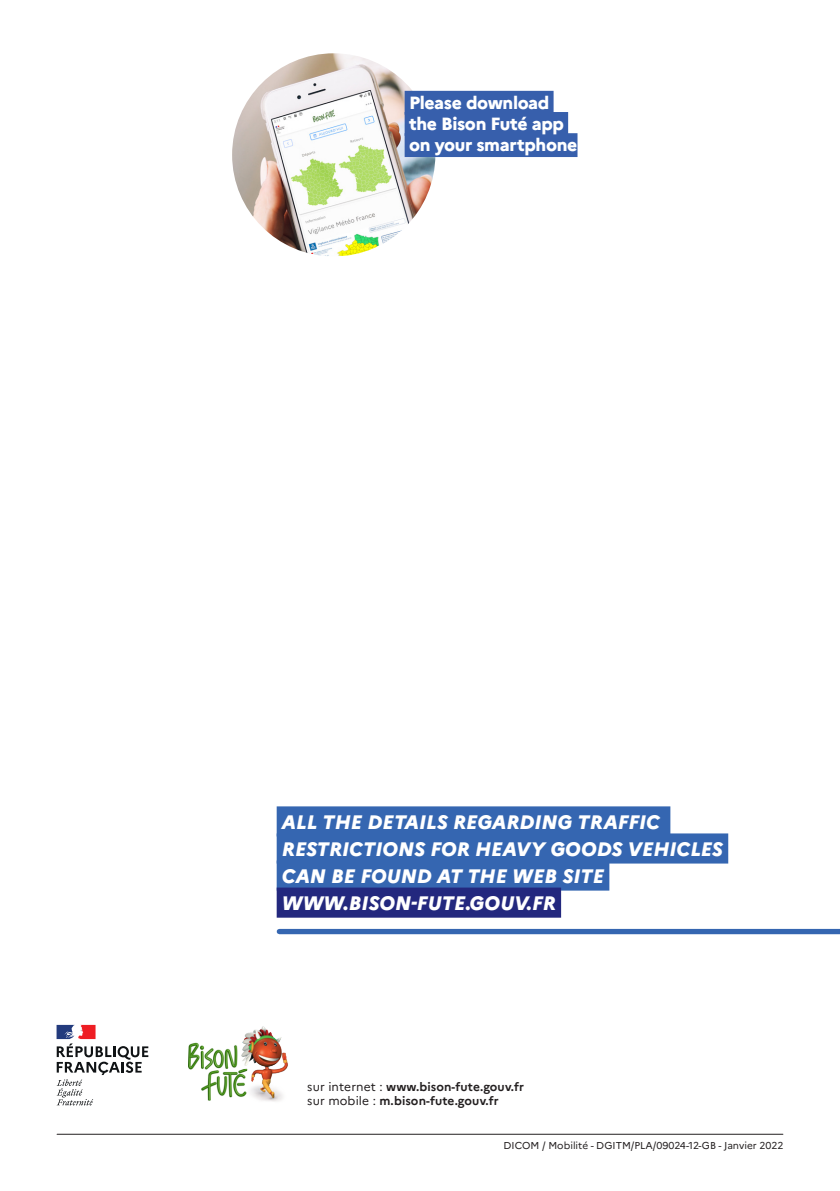
<style>
.page{position:relative;width:840px;height:1191px;background:#fff}
.page>*{position:absolute;margin:0;border:0;box-sizing:border-box;transform-origin:0 0}
.t1{font:italic 800 19.4px/27px "Marianne";color:#fff}
.TEXTE_COURANT{font:800 17.6px/21.2px "Marianne";letter-spacing:-.02em;color:#fff}
.t2{font:700 12px "Marianne";letter-spacing:.01em;color:#231f20}
.t3{font:10px "Marianne";color:#231f20}
.s1{font-weight:400}
</style>
<div class="page">
<div style="left:279px;top:929px;width:560px;height:5px;background:#3566b1"></div>
<div style="left:276px;top:806px;width:394px;height:30px;background:#3566b1"></div>
<div style="left:276px;top:833px;width:451px;height:30px;background:#3566b1"></div>
<div style="left:276px;top:860px;width:333px;height:30px;background:#3566b1"></div>
<div style="left:276px;top:887px;width:284px;height:30px;background:#23287e"></div>
<hr style="left:57px;top:1133px;width:725px;height:1px;background:#231f20">
<svg style="left:57px;top:1025px;width:91px;height:80px"></svg>
<img style="left:188px;top:1042px;width:50px;height:28px">
<img style="left:201px;top:1068px;width:37px;height:32px">
<img style="left:238px;top:1026px;width:50px;height:76px">
<img style="left:232px;top:53px;width:203px;height:203px;border-radius:102px">
<div style="left:404px;top:91px;width:149px;height:24px;background:#375fac"></div>
<div style="left:404px;top:112px;width:164px;height:24px;background:#375fac"></div>
<div style="left:404px;top:133px;width:173px;height:24px;background:#375fac"></div>
<p class="TEXTE_COURANT" style="left:409px;top:92px;width:170px">Please download the Bison Futé app on your smartphone</p>
<p class="t1" style="left:282px;top:808px;width:442px">ALL THE DETAILS REGARDING TRAFFIC<br>RESTRICTIONS FOR HEAVY GOODS VEHICLES<br>CAN BE FOUND AT THE WEB SITE<br>WWW.BISON-FUTE.GOUV.FR</p>
<p class="t2" style="left:307px;top:1079px;width:218px"><span class="s1">sur internet :</span> www.bison-fute.gouv.fr</p>
<p class="t2" style="left:307px;top:1093px;width:193px"><span class="s1">sur mobile :</span> m.bison-fute.gouv.fr</p>
<p class="t3" style="left:503px;top:1139px;width:281px">DICOM / Mobilité - DGITM/PLA/09024-12-GB - Janvier 2022</p>
</div>
